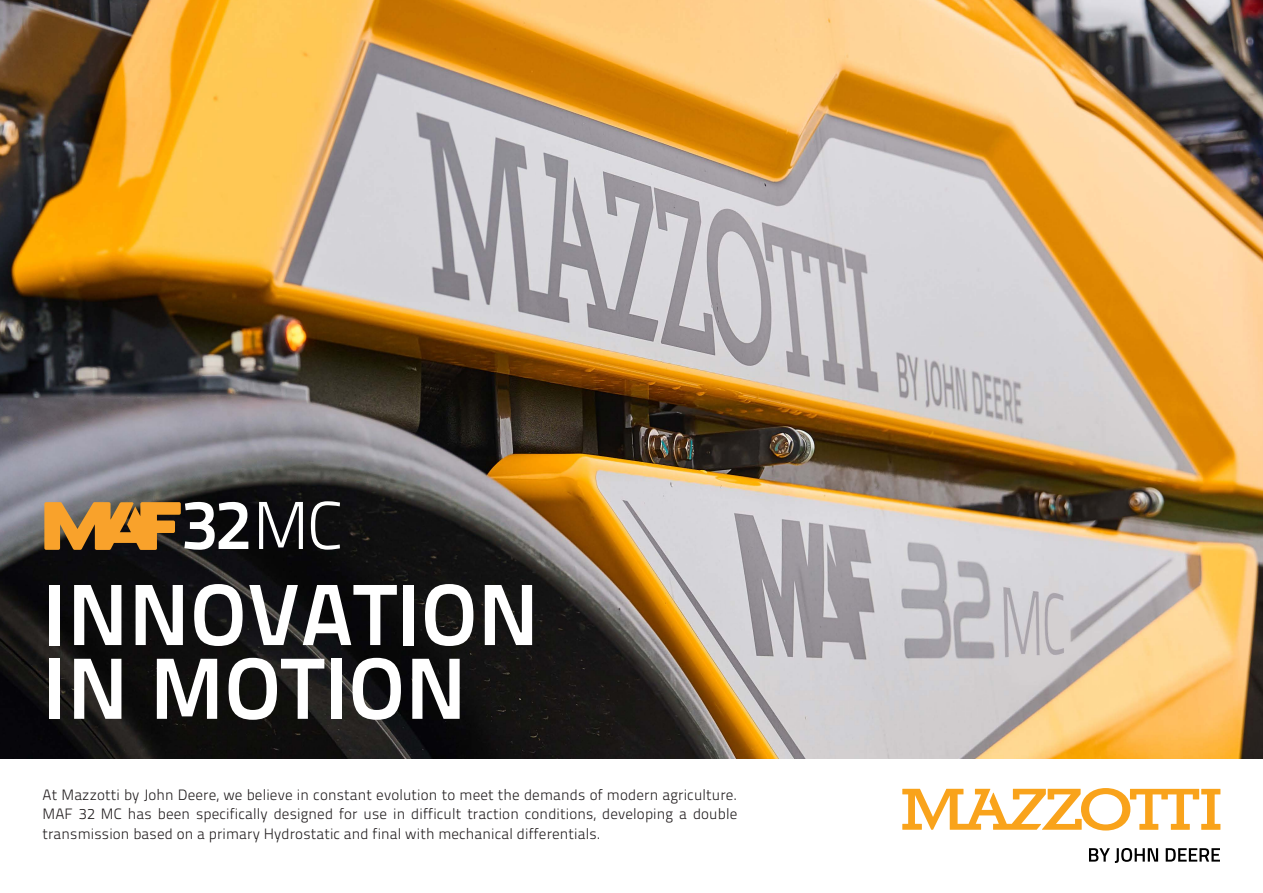
<style>
.page{position:relative;width:1263px;height:893px;background:#fff}
.page>*{position:absolute;margin:0;border:0;box-sizing:border-box;transform-origin:0 0}
.t1{font:700 86.85px "Titillium Text 22 L";letter-spacing:.01em;color:#fff}
.t2{font:70.2px "Titillium Maps 26 L 750 wt";color:#fff}
.t3{font:300 15px/19.5px "Titillium Text 22 L";letter-spacing:.01em;color:#231f20;text-align:justify}
.s1{font-family:"Titillium Maps 26 L 250 wt";font-size:67.5px}
</style>
<div class="page">
<img style="left:0;top:0;width:1263px;height:759px">
<svg style="left:44px;top:502px;width:137px;height:48px;background:#bf812d"></svg>
<svg style="left:902px;top:788px;width:318px;height:42px"></svg>
<svg style="left:1089px;top:848px;width:69px;height:15px"></svg>
<svg style="left:1166px;top:848px;width:54px;height:14px"></svg>
<p class="t2" style="left:181px;top:471px;width:164px">32<span class="s1">MC</span></p>
<p class="t1" style="left:43px;top:548px;width:497px">INNOVATION</p>
<p class="t1" style="left:43px;top:621px;width:424px">IN MOTION</p>
<p class="t3" style="left:43px;top:784px;width:696px">At Mazzotti by John Deere, we believe in constant evolution to meet the demands of modern agriculture.<br>MAF 32 MC has been specifically designed for use in difficult traction conditions, developing a double transmission based on a primary Hydrostatic and final with mechanical differentials.</p>
</div>
